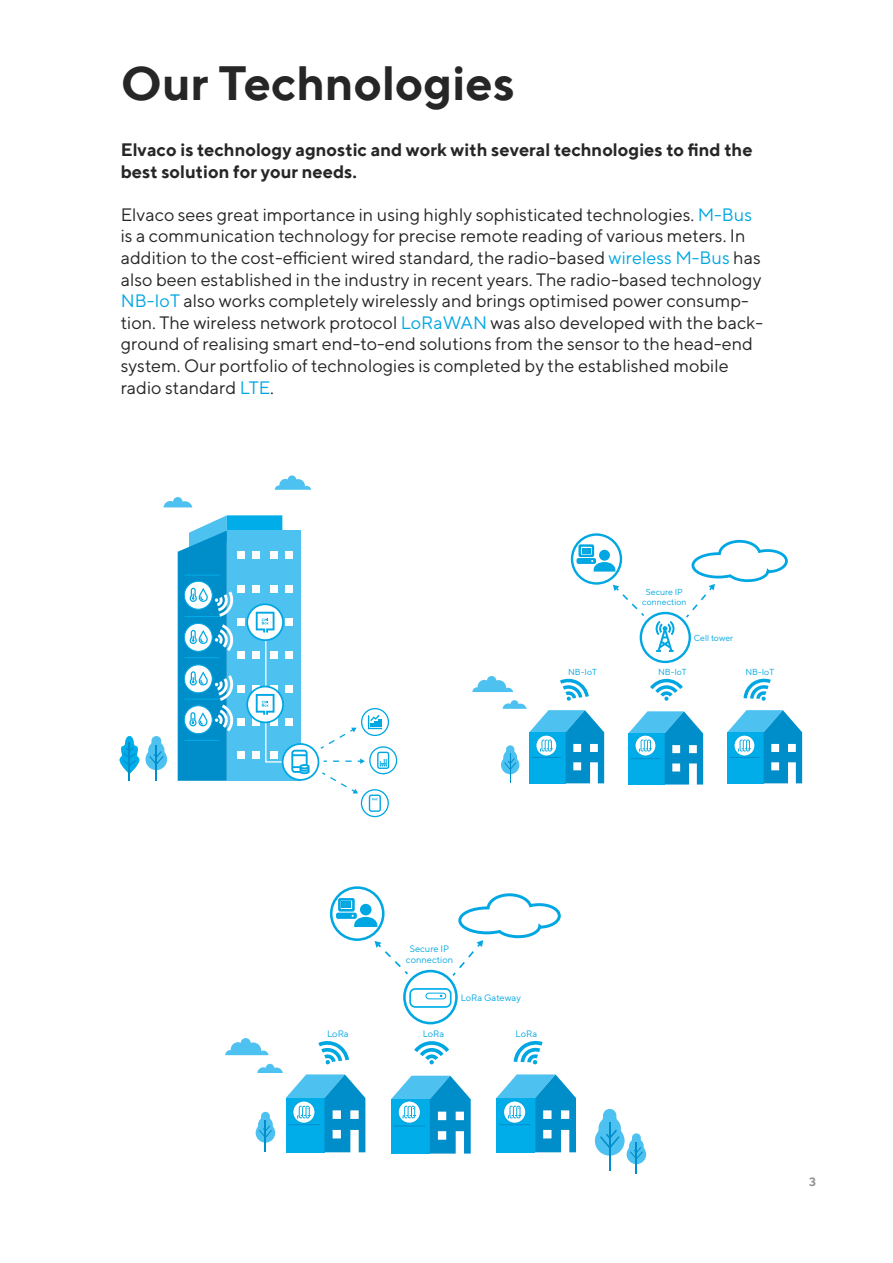
<style>
.page{position:relative;width:893px;height:1263px;background:#fff}
.page>*{position:absolute;margin:0;border:0;box-sizing:border-box;transform-origin:0 0}
.t1{font:700 48px "TT Norms";color:#262626}
.t2{font:18px/21.6px "TT Norms";color:#262626}
.t3{font:700 18px/21.6px "TT Norms";color:#262626}
.t4{font:700 12px "TT Norms";color:#949494}
.t5{font:9.3px/11.1px "TT Norms";color:#00a7e2;text-align:center}
.t6{font:8.7px/10.5px "TT Norms";color:#00a7e2;text-align:center}
.s1{color:#00a7e2}
</style>
<div class="page">
<svg style="left:164px;top:497px;width:28px;height:10px"></svg>
<svg style="left:275px;top:475px;width:36px;height:15px"></svg>
<svg style="left:119px;top:736px;width:21px;height:38px"></svg>
<hr style="left:129px;top:742px;width:1px;height:39px;background:#008ecb">
<hr style="left:156px;top:746px;width:1px;height:35px;background:#008ecb">
<svg style="left:146px;top:736px;width:21px;height:34px"></svg>
<svg style="left:178px;top:515px;width:219px;height:302px"></svg>
<hr style="left:609px;top:1122px;width:1px;height:48px;background:#008ecb">
<hr style="left:636px;top:1142px;width:1px;height:32px;background:#008ecb">
<svg style="left:595px;top:1109px;width:51px;height:55px"></svg>
<svg style="left:514px;top:1040px;width:29px;height:25px"></svg>
<svg style="left:414px;top:1041px;width:35px;height:23px"></svg>
<svg style="left:330px;top:886px;width:231px;height:138px"></svg>
<svg style="left:225px;top:1038px;width:140px;height:114px"></svg>
<svg style="left:391px;top:1076px;width:80px;height:77px"></svg>
<svg style="left:496px;top:1074px;width:80px;height:78px"></svg>
<svg style="left:743px;top:678px;width:28px;height:23px"></svg>
<svg style="left:650px;top:679px;width:33px;height:22px"></svg>
<svg style="left:472px;top:676px;width:132px;height:107px"></svg>
<svg style="left:628px;top:711px;width:75px;height:73px"></svg>
<svg style="left:727px;top:710px;width:75px;height:73px"></svg>
<svg style="left:571px;top:533px;width:217px;height:130px"></svg>
<h1 class="t1" style="left:121px;top:53px;width:396px">Our Technologies</h1>
<p class="t3" style="left:121px;top:138px;width:633px">Elvaco is technology agnostic and work with several technologies to find the best solution for your needs.</p>
<p class="t2" style="left:121px;top:203px;width:644px">Elvaco sees great importance in using highly sophisticated technologies. <span class="s1">M-Bus </span>is a communication technology for precise remote reading of various meters. In addition to the cost-efficient wired standard, the radio-based <span class="s1">wireless M-Bus</span> has also been established in the industry in recent years. The radio-based technology <span class="s1">NB-IoT</span> also works completely wirelessly and brings optimised power consump&shy;tion. The wireless network protocol <span class="s1">LoRaWAN</span> was also developed with the back&shy;ground of realising smart end-to-end solutions from the sensor to the head-end system. Our portfolio of technologies is completed by the established mobile radio standard <span class="s1">LTE</span>.</p>
<p class="t6" style="left:642px;top:586px;width:46px">Secure IP connection</p>
<p class="t6" style="left:694px;top:633px;width:41px">Cell tower</p>
<p class="t6" style="left:568px;top:666px;width:30px">NB-IoT</p>
<p class="t6" style="left:658px;top:666px;width:30px">NB-IoT</p>
<p class="t6" style="left:745px;top:666px;width:30px">NB-IoT</p>
<p class="t5" style="left:406px;top:943px;width:49px">Secure IP connection</p>
<p class="t5" style="left:461px;top:992px;width:62px">LoRa Gateway</p>
<p class="t5" style="left:327px;top:1027px;width:23px">LoRa</p>
<p class="t5" style="left:423px;top:1027px;width:23px">LoRa</p>
<p class="t5" style="left:516px;top:1027px;width:23px">LoRa</p>
<p class="t4" style="left:809px;top:1175px;width:8px">3</p>
</div>
